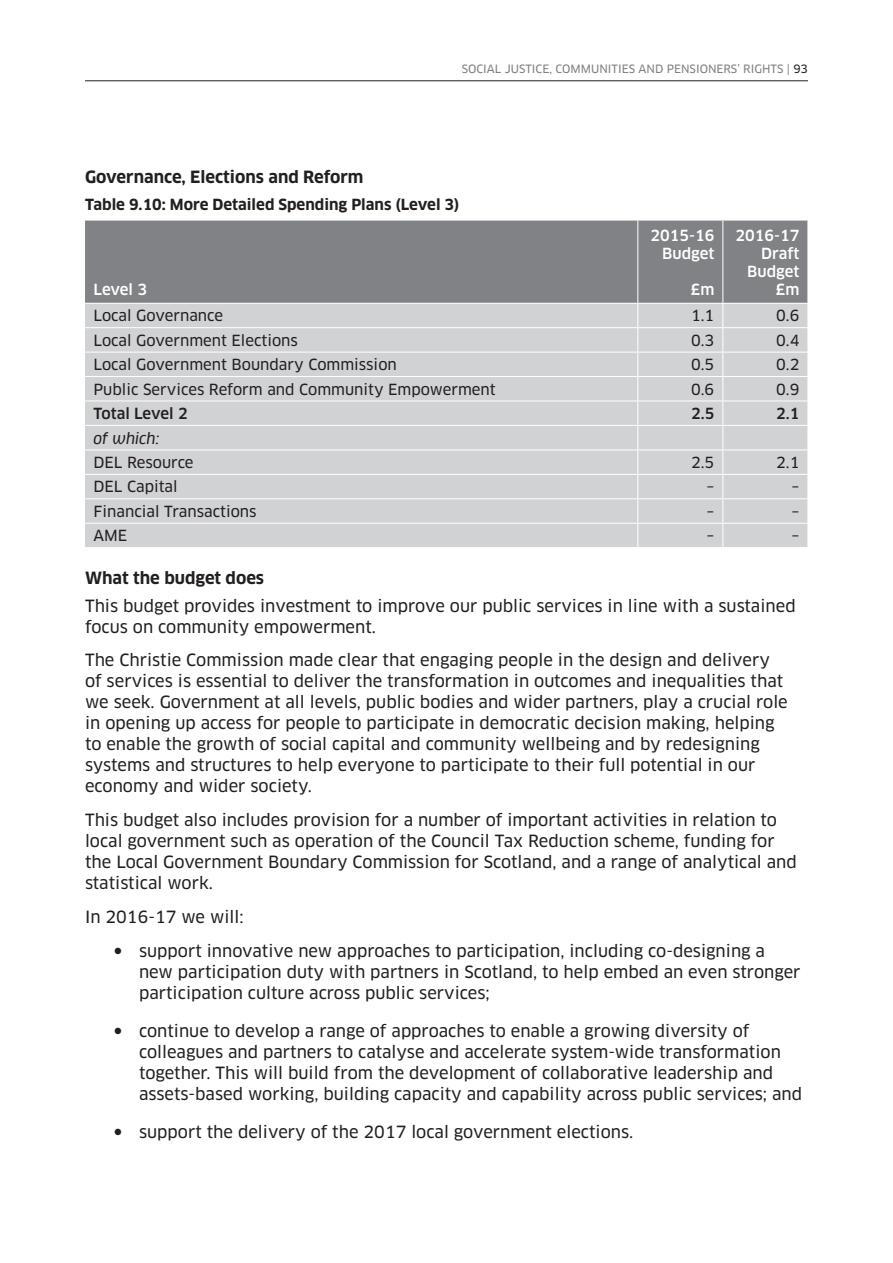
<style>
.page{position:relative;width:893px;height:1263px;background:#fff}
.page>*{position:absolute;margin:0;border:0;box-sizing:border-box;transform-origin:0 0}
.t1{font:16.5px/21px "Clan News";color:#231f20}
.t2{font:700 16.5px "Clan";color:#231f20}
.t3{font:15px "Clan News";color:#231f20}
.t4{font:700 15px "Clan";color:#231f20}
.t5{font:500 15px/18px "Clan";color:#fff;text-align:right}
.t6{font:500 15px "Clan";letter-spacing:-.005em;color:#231f20}
.t7{font:15px "Clan News Ita";color:#231f20}
.t8{font:11.25px "Clan News";color:#808285}
.s1{color:#231f20}
</style>
<div class="page">
<hr style="left:85px;top:80px;width:723px;height:1px;background:#231f20">
<div style="left:85px;top:221px;width:722px;height:82px;background:#808285"></div>
<div style="left:85px;top:304px;width:722px;height:243px;background:#d1d2d4"></div>
<svg style="left:807px;top:304px;width:1px;height:243px"></svg>
<hr style="left:722px;top:221px;width:1px;height:82px;background:#fff">
<hr style="left:85px;top:327px;width:553px;height:1px;background:#fff">
<hr style="left:85px;top:352px;width:553px;height:1px;background:#fff">
<hr style="left:85px;top:376px;width:553px;height:1px;background:#fff">
<hr style="left:85px;top:401px;width:553px;height:1px;background:#fff">
<hr style="left:638px;top:327px;width:85px;height:1px;background:#fff">
<hr style="left:638px;top:352px;width:85px;height:1px;background:#fff">
<hr style="left:638px;top:376px;width:85px;height:1px;background:#fff">
<hr style="left:638px;top:401px;width:85px;height:1px;background:#fff">
<hr style="left:723px;top:327px;width:85px;height:1px;background:#fff">
<hr style="left:723px;top:352px;width:85px;height:1px;background:#fff">
<hr style="left:723px;top:376px;width:85px;height:1px;background:#fff">
<hr style="left:723px;top:401px;width:85px;height:1px;background:#fff">
<hr style="left:85px;top:425px;width:553px;height:1px;background:#fff">
<hr style="left:638px;top:425px;width:85px;height:1px;background:#fff">
<hr style="left:723px;top:425px;width:85px;height:1px;background:#fff">
<hr style="left:85px;top:450px;width:553px;height:1px;background:#fff">
<hr style="left:638px;top:450px;width:85px;height:1px;background:#fff">
<hr style="left:723px;top:450px;width:85px;height:1px;background:#fff">
<hr style="left:85px;top:474px;width:553px;height:1px;background:#fff">
<hr style="left:638px;top:474px;width:85px;height:1px;background:#fff">
<hr style="left:723px;top:474px;width:85px;height:1px;background:#fff">
<hr style="left:85px;top:498px;width:553px;height:1px;background:#fff">
<hr style="left:85px;top:523px;width:553px;height:1px;background:#fff">
<hr style="left:638px;top:498px;width:85px;height:1px;background:#fff">
<hr style="left:638px;top:523px;width:85px;height:1px;background:#fff">
<svg style="left:637px;top:304px;width:1px;height:243px"></svg>
<hr style="left:723px;top:498px;width:85px;height:1px;background:#fff">
<hr style="left:723px;top:523px;width:85px;height:1px;background:#fff">
<svg style="left:722px;top:304px;width:1px;height:243px"></svg>
<hr style="left:637px;top:221px;width:1px;height:82px;background:#fff">
<p class="t8" style="left:462px;top:61px;width:348px">SOCIAL JUSTICE, COMMUNITIES AND PENSIONERS’ RIGHTS | <span class="s1">93</span></p>
<p class="t2" style="left:85px;top:167px;width:280px">Governance, Elections and Reform</p>
<p class="t4" style="left:85px;top:195px;width:376px">Table 9.10: More Detailed Spending Plans (Level 3)</p>
<p class="t5" style="left:94px;top:280px;width:55px">Level 3</p>
<p class="t5" style="left:650px;top:226px;width:66px">2015-16<br>Budget</p>
<p class="t5" style="left:691px;top:280px;width:25px">£m</p>
<p class="t5" style="left:735px;top:226px;width:66px">2016-17<br>Draft<br>Budget £m</p>
<p class="t3" style="left:94px;top:306px;width:131px">Local Governance</p>
<p class="t3" style="left:691px;top:306px;width:25px">1.1</p>
<p class="t3" style="left:776px;top:306px;width:25px">0.6</p>
<p class="t3" style="left:94px;top:331px;width:206px">Local Government Elections</p>
<p class="t3" style="left:691px;top:331px;width:25px">0.3</p>
<p class="t3" style="left:776px;top:331px;width:25px">0.4</p>
<p class="t3" style="left:94px;top:355px;width:305px">Local Government Boundary Commission</p>
<p class="t3" style="left:691px;top:355px;width:25px">0.5</p>
<p class="t3" style="left:776px;top:355px;width:25px">0.2</p>
<p class="t3" style="left:94px;top:380px;width:404px">Public Services Reform and Community Empowerment</p>
<p class="t3" style="left:691px;top:380px;width:25px">0.6</p>
<p class="t3" style="left:776px;top:380px;width:25px">0.9</p>
<p class="t6" style="left:94px;top:404px;width:96px">Total Level 2</p>
<p class="t6" style="left:691px;top:404px;width:25px">2.5</p>
<p class="t6" style="left:776px;top:404px;width:25px">2.1</p>
<p class="t7" style="left:94px;top:430px;width:67px">of which:</p>
<p class="t3" style="left:94px;top:453px;width:102px">DEL Resource</p>
<p class="t3" style="left:691px;top:453px;width:25px">2.5</p>
<p class="t3" style="left:776px;top:453px;width:25px">2.1</p>
<p class="t3" style="left:94px;top:478px;width:86px">DEL Capital</p>
<p class="t3" style="left:706px;top:478px;width:9px">–</p>
<p class="t3" style="left:791px;top:478px;width:9px">–</p>
<p class="t3" style="left:94px;top:502px;width:165px">Financial Transactions</p>
<p class="t3" style="left:706px;top:502px;width:9px">–</p>
<p class="t3" style="left:791px;top:502px;width:9px">–</p>
<p class="t3" style="left:94px;top:526px;width:35px">AME</p>
<p class="t3" style="left:706px;top:526px;width:9px">–</p>
<p class="t3" style="left:791px;top:526px;width:9px">–</p>
<p class="t2" style="left:85px;top:568px;width:181px">What the budget does</p>
<p class="t1" style="left:85px;top:595px;width:712px">This budget provides investment to improve our public services in line with a sustained focus on community empowerment.</p>
<p class="t1" style="left:85px;top:650px;width:704px">The Christie Commission made clear that engaging people in the design and delivery of services is essential to deliver the transformation in outcomes and inequalities that we seek. Government at all levels, public bodies and wider partners, play a crucial role in opening up access for people to participate in democratic decision making, helping to enable the growth of social capital and community wellbeing and by redesigning systems and structures to help everyone to participate to their full potential in our economy and wider society.</p>
<p class="t1" style="left:85px;top:810px;width:713px">This budget also includes provision for a number of important activities in relation to local government such as operation of the Council Tax Reduction scheme, funding for the Local Government Boundary Commission for Scotland, and a range of analytical and statistical work.</p>
<p class="t1" style="left:139px;top:900px;width:627px;line-height:33.8px;text-indent:-54px">In 2016-17 we will:<br>support innovative new approaches to participation, including co-designing a</p>
<p class="t1" style="left:139px;top:961px;width:663px">new participation duty with partners in Scotland, to help embed an even stronger participation culture across public services;</p>
<p class="t1" style="left:139px;top:1020px;width:665px">continue to develop a range of approaches to enable a growing diversity of colleagues and partners to catalyse and accelerate system-wide transformation together. This will build from the development of collaborative leadership and assets-based working, building capacity and capability across public services; and</p>
<p class="t1" style="left:139px;top:1121px;width:496px">support the delivery of the 2017 local government elections.</p>
</div>
